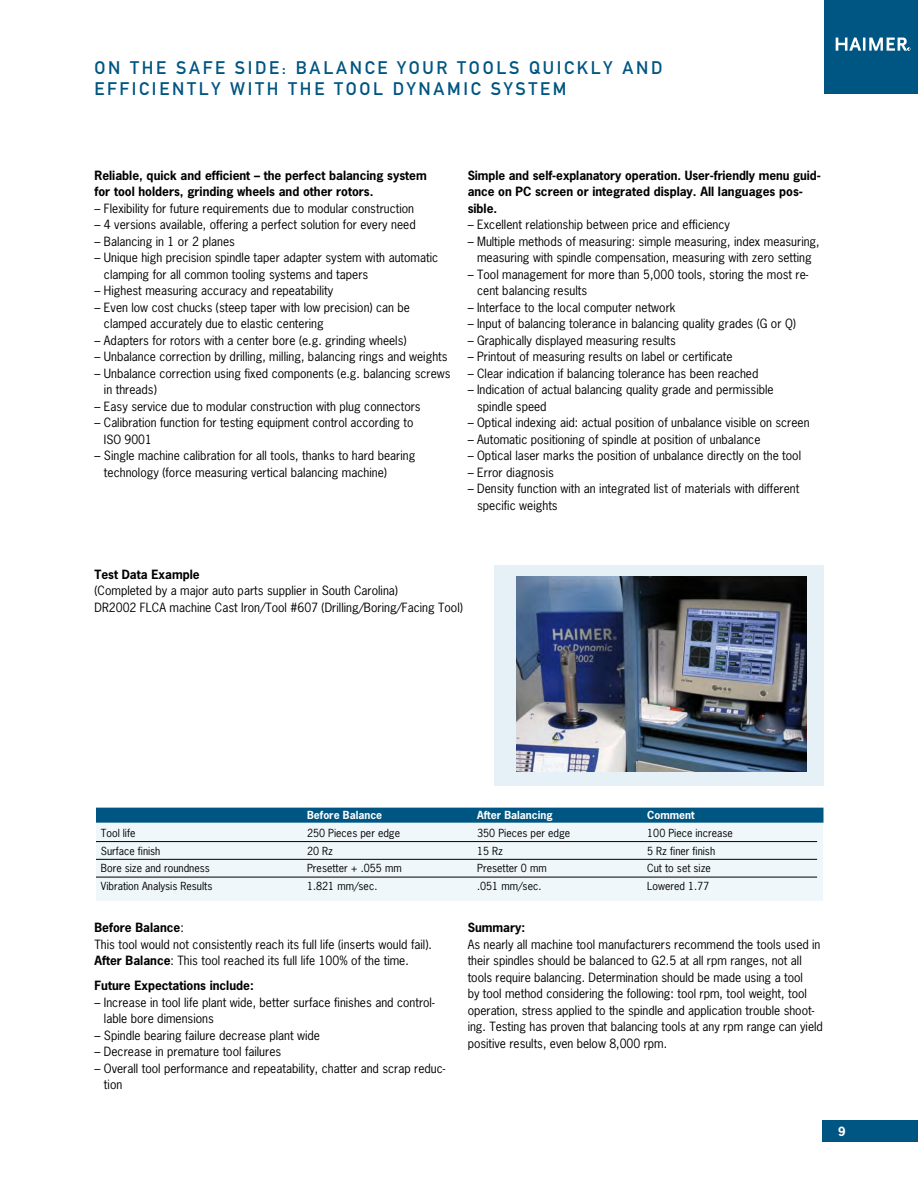
<style>
.page{position:relative;width:918px;height:1188px;background:#fff}
.page>*{position:absolute;margin:0;border:0;box-sizing:border-box;transform-origin:0 0}
.t1{font:18px/21px "DIN Mittelschrift";letter-spacing:.15em;color:#005682}
.Copy_8_11{font:12px/16.5px "News Gothic";color:#000}
.fließ{font:12px/16.5px "News Gothic";color:#000}
.Copy_8_11-2{font:700 12px/16.5px "News Gothic";color:#000}
.fließ-2{font:700 12px "News Gothic";color:#000}
.t2{font:700 12px "News Gothic";color:#fff}
.Tabelle{font:10.5px "News Gothic";color:#000}
.t3{font:700 10.5px "News Gothic";color:#fff}
.s1{font-weight:400}
.s2{font-weight:700}
</style>
<div class="page">
<div style="left:824px;top:0;width:94px;height:94px;background:#005682"></div>
<svg style="left:836px;top:38px;width:74px;height:13px"></svg>
<div style="left:822px;top:1120px;width:96px;height:21px;background:#005682"></div>
<div style="left:94px;top:808px;width:730px;height:93px;background:#f0f7fa"></div>
<div style="left:88px;top:808px;width:735px;height:15px;background:#005682"></div>
<hr style="left:94px;top:841px;width:723px;height:1px;background:#000">
<hr style="left:94px;top:859px;width:723px;height:1px;background:#000">
<hr style="left:94px;top:877px;width:723px;height:1px;background:#000">
<div style="left:495px;top:566px;width:329px;height:220px;background:#e6f1f7"></div>
<div style="left:27px;top:734px;width:68px;height:167px;background:#fff"></div>
<img style="left:516px;top:577px;width:291px;height:195px">
<p class="t1" style="left:94px;top:57px;width:569px">ON THE SAFE SIDE: BALANCE YOUR TOOLS QUICKLY AND<br>EFFICIENTLY WITH THE TOOL DYNAMIC SYSTEM</p>
<p class="Copy_8_11-2" style="left:94px;top:167px;width:334px">Reliable, quick and efficient – the perfect balancing system for tool holders, grinding wheels and other rotors.</p>
<p class="Copy_8_11" style="left:94px;top:200px;width:321px">– Flexibility for future requirements due to modular construction</p>
<p class="Copy_8_11" style="left:94px;top:216px;width:323px">– 4 versions available, offering a perfect solution for every need</p>
<p class="Copy_8_11" style="left:94px;top:233px;width:142px">– Balancing in 1 or 2 planes</p>
<p class="Copy_8_11" style="left:104px;top:249px;width:336px;text-indent:-9px">– Unique high precision spindle taper adapter system with automatic clamping for all common tooling systems and tapers</p>
<p class="Copy_8_11" style="left:94px;top:282px;width:240px">– Highest measuring accuracy and repeatability</p>
<p class="Copy_8_11" style="left:104px;top:299px;width:308px;text-indent:-9px">– Even low cost chucks (steep taper with low precision) can be clamped accurately due to elastic centering</p>
<p class="Copy_8_11" style="left:94px;top:332px;width:314px">– Adapters for rotors with a center bore (e.g. grinding wheels)</p>
<p class="Copy_8_11" style="left:94px;top:348px;width:355px">– Unbalance correction by drilling, milling, balancing rings and weights</p>
<p class="Copy_8_11" style="left:104px;top:365px;width:348px;text-indent:-9px">– Unbalance correction using fixed components (e.g. balancing screws in threads)</p>
<p class="Copy_8_11" style="left:94px;top:398px;width:328px">– Easy service due to modular construction with plug connectors</p>
<p class="Copy_8_11" style="left:104px;top:414px;width:311px;text-indent:-9px">– Calibration function for testing equipment control according to<br>ISO 9001</p>
<p class="Copy_8_11" style="left:104px;top:447px;width:313px;text-indent:-9px">– Single machine calibration for all tools, thanks to hard bearing technology (force measuring vertical balancing machine)</p>
<p class="Copy_8_11-2" style="left:468px;top:167px;width:355px">Simple and self-explanatory operation. User-friendly menu guid&shy;ance on PC screen or integrated display. All languages pos&shy;sible.</p>
<p class="Copy_8_11" style="left:468px;top:216px;width:264px">– Excellent relationship between price and efficiency</p>
<p class="Copy_8_11" style="left:468px;top:233px;width:354px;text-align:center">– Multiple methods of measuring: simple measuring, index measuring, measuring with spindle compensation, measuring with zero setting</p>
<p class="Copy_8_11" style="left:477px;top:266px;width:333px;text-indent:-9px">– Tool management for more than 5,000 tools, storing the most re&shy;cent balancing results</p>
<p class="Copy_8_11" style="left:468px;top:299px;width:209px">– Interface to the local computer network</p>
<p class="Copy_8_11" style="left:468px;top:315px;width:330px">– Input of balancing tolerance in balancing quality grades (G or Q)</p>
<p class="Copy_8_11" style="left:468px;top:332px;width:210px">– Graphically displayed measuring results</p>
<p class="Copy_8_11" style="left:468px;top:348px;width:266px">– Printout of measuring results on label or certificate</p>
<p class="Copy_8_11" style="left:468px;top:365px;width:292px">– Clear indication if balancing tolerance has been reached</p>
<p class="Copy_8_11" style="left:477px;top:381px;width:298px;text-indent:-9px">– Indication of actual balancing quality grade and permissible spindle speed</p>
<p class="Copy_8_11" style="left:468px;top:414px;width:343px">– Optical indexing aid: actual position of unbalance visible on screen</p>
<p class="Copy_8_11" style="left:468px;top:431px;width:294px">– Automatic positioning of spindle at position of unbalance</p>
<p class="Copy_8_11" style="left:468px;top:447px;width:335px">– Optical laser marks the position of unbalance directly on the tool</p>
<p class="Copy_8_11" style="left:468px;top:464px;width:88px">– Error diagnosis</p>
<p class="Copy_8_11" style="left:477px;top:480px;width:324px;text-indent:-9px">– Density function with an integrated list of materials with different specific weights</p>
<p class="fließ-2" style="left:94px;top:566px;width:107px">Test Data Example</p>
<p class="fließ" style="left:94px;top:583px;width:305px">(Completed by a major auto parts supplier in South Carolina)</p>
<p class="fließ" style="left:94px;top:599px;width:370px">DR2002 FLCA machine Cast Iron/Tool #607 (Drilling/Boring/Facing Tool)</p>
<p class="t3" style="left:307px;top:808px;width:77px">Before Balance</p>
<p class="t3" style="left:477px;top:808px;width:77px">After Balancing</p>
<p class="t3" style="left:647px;top:808px;width:49px">Comment</p>
<p class="Tabelle" style="left:101px;top:826px;width:36px">Tool life</p>
<p class="Tabelle" style="left:307px;top:826px;width:95px">250 Pieces per edge</p>
<p class="Tabelle" style="left:477px;top:826px;width:95px">350 Pieces per edge</p>
<p class="Tabelle" style="left:647px;top:826px;width:87px">100 Piece increase</p>
<p class="Tabelle" style="left:101px;top:844px;width:61px">Surface finish</p>
<p class="Tabelle" style="left:307px;top:844px;width:27px">20 Rz</p>
<p class="Tabelle" style="left:477px;top:844px;width:27px">15 Rz</p>
<p class="Tabelle" style="left:647px;top:844px;width:69px">5 Rz finer finish</p>
<p class="Tabelle" style="left:101px;top:862px;width:111px">Bore size and roundness</p>
<p class="Tabelle" style="left:307px;top:862px;width:96px">Presetter + .055 mm</p>
<p class="Tabelle" style="left:477px;top:862px;width:71px">Presetter 0 mm</p>
<p class="Tabelle" style="left:647px;top:862px;width:65px">Cut to set size</p>
<p class="Tabelle" style="left:101px;top:879px;width:113px">Vibration Analysis Results</p>
<p class="Tabelle" style="left:307px;top:879px;width:72px">1.821 mm/sec.</p>
<p class="Tabelle" style="left:477px;top:879px;width:66px">.051 mm/sec.</p>
<p class="Tabelle" style="left:647px;top:879px;width:64px">Lowered 1.77</p>
<p class="fließ-2" style="left:94px;top:920px;width:91px">Before Balance<span class="s1">:</span></p>
<p class="fließ" style="left:94px;top:936px;width:339px">This tool would not consistently reach its full life (inserts would fail).</p>
<p class="fließ" style="left:94px;top:952px;width:316px"><span class="s2">After Balance</span>: This tool reached its full life 100% of the time.</p>
<p class="fließ-2" style="left:94px;top:978px;width:161px">Future Expectations include:</p>
<p class="fließ" style="left:104px;top:994px;width:332px;text-indent:-9px">– Increase in tool life plant wide, better surface finishes and control&shy;lable bore dimensions</p>
<p class="fließ" style="left:94px;top:1027px;width:227px">– Spindle bearing failure decrease plant wide</p>
<p class="fließ" style="left:94px;top:1043px;width:188px">– Decrease in premature tool failures</p>
<p class="fließ" style="left:104px;top:1060px;width:343px;text-indent:-9px">– Overall tool performance and repeatability, chatter and scrap reduc&shy;tion</p>
<p class="fließ-2" style="left:468px;top:920px;width:59px">Summary:</p>
<p class="fließ" style="left:468px;top:936px;width:357px">As nearly all machine tool manufacturers recommend the tools used in their spindles should be balanced to G2.5 at all rpm ranges, not all tools require balancing. Determination should be made using a tool<br>by tool method considering the following: tool rpm, tool weight, tool operation, stress applied to the spindle and application trouble shoot&shy;ing. Testing has proven that balancing tools at any rpm range can yield positive results, even below 8,000 rpm.</p>
<p class="t2" style="left:838px;top:1123px;width:9px">9</p>
</div>
